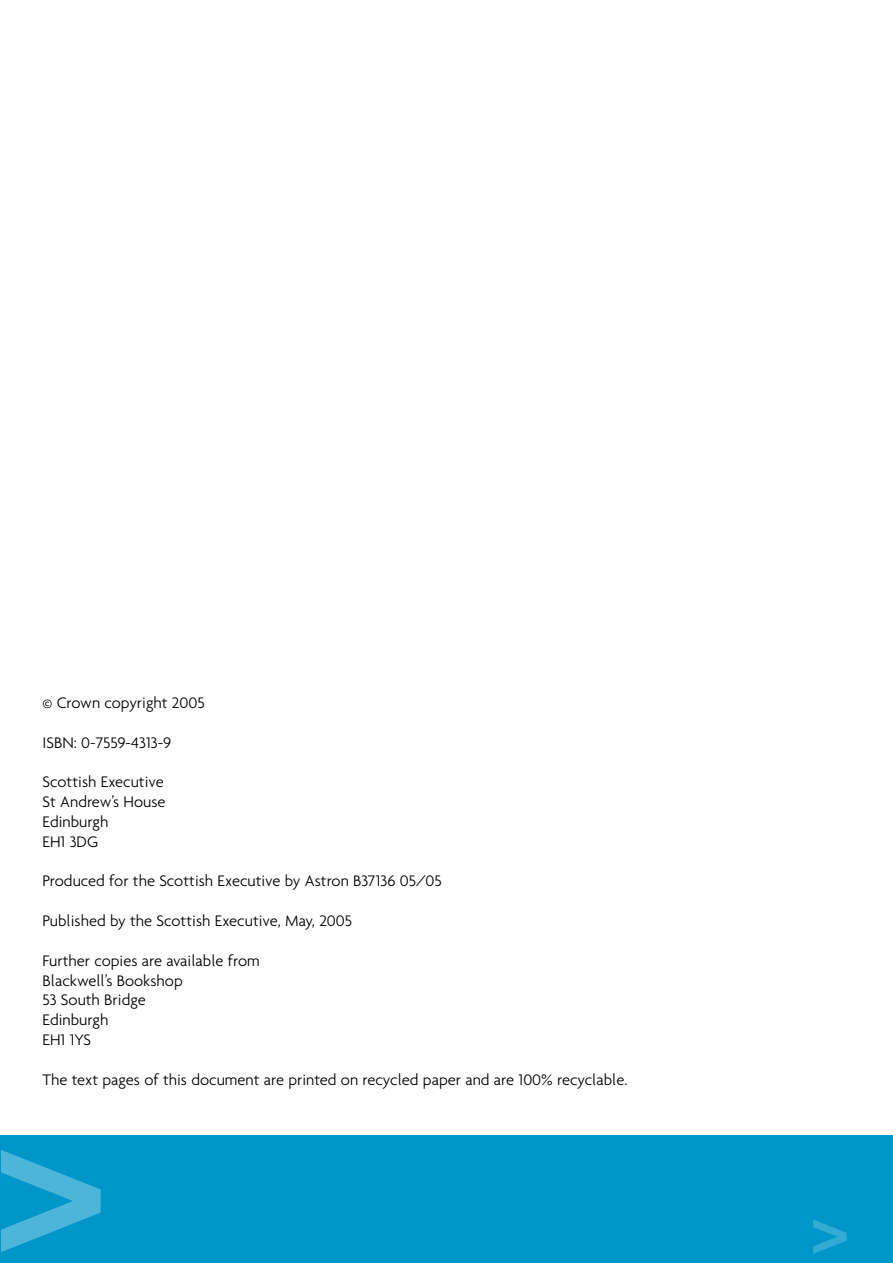
<style>
.page{position:relative;width:893px;height:1263px;background:#fff}
.page>*{position:absolute;margin:0;border:0;box-sizing:border-box;transform-origin:0 0}
.t1{font:700 196.2px "Helvetica Neue";color:#4db5d9}
.t2{font:700 66px "Helvetica Neue";color:#33abd4}
.t3{font:300 16.5px/19.8px "Agenda";color:#000}
</style>
<div class="page">
<div style="left:0;top:1135px;width:893px;height:128px;background:#0096c9"></div>
<p class="t3" style="left:43px;top:693px;width:164px">© Crown copyright 2005</p>
<p class="t3" style="left:43px;top:732px;width:130px">ISBN: 0-7559-4313-9</p>
<p class="t3" style="left:43px;top:772px;width:124px">Scottish Executive<br>St Andrew’s House<br>Edinburgh<br>EH1 3DG</p>
<p class="t3" style="left:43px;top:871px;width:401px">Produced for the Scottish Executive by Astron B37136 05/05</p>
<p class="t3" style="left:43px;top:910px;width:311px">Published by the Scottish Executive, May, 2005</p>
<p class="t3" style="left:43px;top:950px;width:219px">Further copies are available from<br>Blackwell’s Bookshop<br>53 South Bridge<br>Edinburgh<br>EH1 1YS</p>
<p class="t3" style="left:43px;top:1069px;width:586px">The text pages of this document are printed on recycled paper and are 100% recyclable.</p>
<h1 class="t1" style="left:-8px;top:1110px;width:119px">&gt;</h1>
<h2 class="t2" style="left:810px;top:1206px;width:41px">&gt;</h2>
</div>
